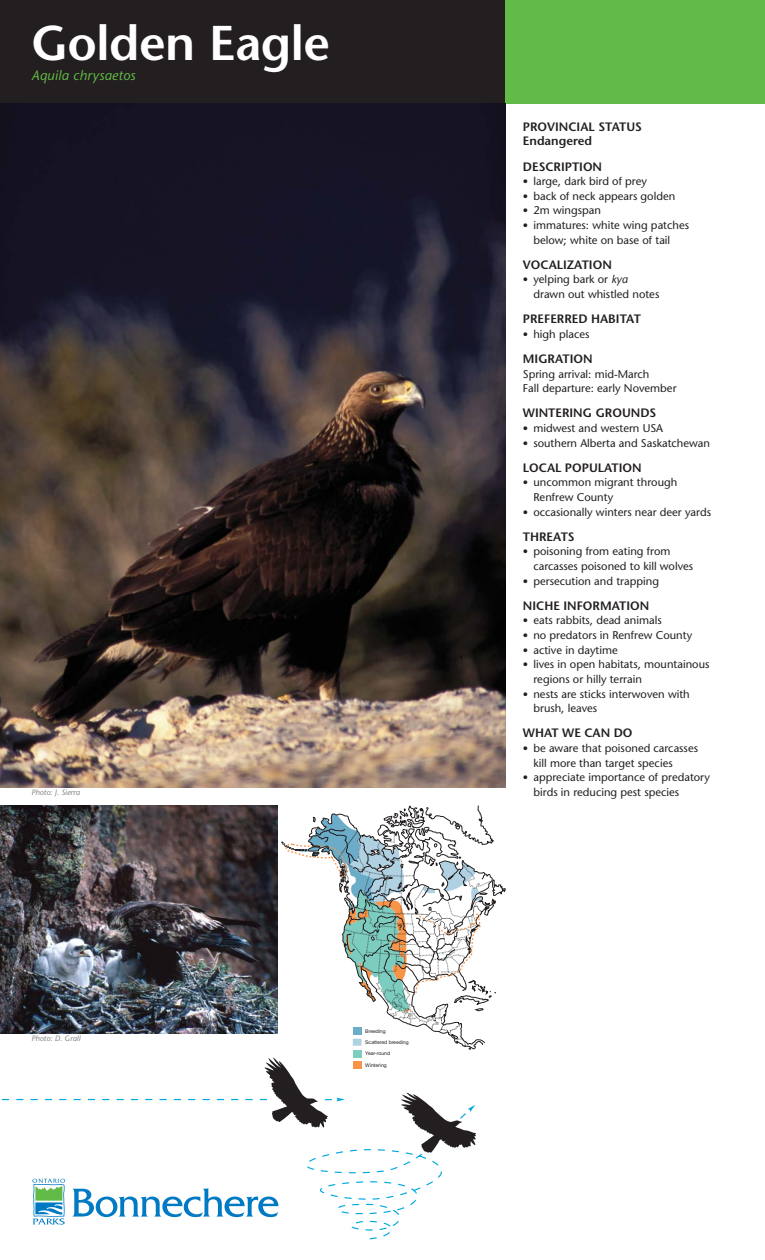
<style>
.page{position:relative;width:765px;height:1260px;background:#fff}
.page>*{position:absolute;margin:0;border:0;box-sizing:border-box;transform-origin:0 0}
.t1{font:600 48.75px "Stone Sans";letter-spacing:-.01em;color:#fff}
.t2{font:italic 13.62px "Stone Sans";letter-spacing:.015em;color:#62bb46}
.t3{font:600 12.25px/14.6px "Stone Sans";color:#231f20}
.t4{font:11.25px/14.6px "Stone Sans";color:#231f20}
.t5{font:italic 7.75px "Stone Sans";color:#808285}
.t6{font:700 7.62px "Helvetica";color:#231f20}
.t7{font:5.12px "Helvetica Neue";color:#231f20}
.s1{font-size:10.75px}
.s2{font-style:italic}
</style>
<div class="page">
<div style="left:0;top:0;width:765px;height:103px;background:#231f20"></div>
<div style="left:505px;top:0;width:260px;height:103px;background:#62bb46"></div>
<img style="left:0;top:103px;width:505px;height:685px">
<img style="left:0;top:805px;width:277px;height:229px">
<div style="left:353px;top:1050px;width:8px;height:7px;background:#7cccbf"></div>
<svg style="left:282px;top:805px;width:223px;height:245px"></svg>
<svg style="left:1px;top:1057px;width:475px;height:183px"></svg>
<p class="t1" style="left:32px;top:25px;width:300px">Golden Eagle</p>
<p class="t2" style="left:32px;top:70px;width:105px">Aquila chrysaetos</p>
<p class="t5" style="left:32px;top:789px;width:50px">Photo: J. Sierra</p>
<p class="t5" style="left:32px;top:1035px;width:50px">Photo: D. Grall</p>
<p class="t6" style="left:398px;top:925px;width:6px">?</p>
<p class="t6" style="left:367px;top:991px;width:6px">?</p>
<p class="t7" style="left:365px;top:1029px;width:22px">Breeding</p>
<p class="t7" style="left:365px;top:1040px;width:45px">Scattered breeding</p>
<p class="t7" style="left:365px;top:1051px;width:26px">Year-round</p>
<p class="t7" style="left:365px;top:1063px;width:23px">Wintering</p>
<p class="t3" style="left:523px;top:120px;width:121px">PROVINCIAL STATUS<br>Endangered</p>
<h5 class="t3" style="left:523px;top:160px;width:81px">DESCRIPTION</h5>
<p class="t4" style="left:523px;top:175px;width:126px"><span class="s1">•</span> large, dark bird of prey</p>
<p class="t4" style="left:523px;top:190px;width:154px"><span class="s1">•</span> back of neck appears golden</p>
<p class="t4" style="left:523px;top:204px;width:80px"><span class="s1">•</span> 2m wingspan</p>
<p class="t4" style="left:533px;top:219px;width:157px;text-indent:-11px"><span class="s1">•</span> immatures: white wing patches below; white on base of tail</p>
<h5 class="t3" style="left:523px;top:259px;width:90px">VOCALIZATION</h5>
<p class="t4" style="left:533px;top:273px;width:127px;text-indent:-11px"><span class="s1">•</span> yelping bark or <span class="s2">kya </span>drawn out whistled notes</p>
<h5 class="t3" style="left:523px;top:313px;width:120px">PREFERRED HABITAT</h5>
<p class="t4" style="left:523px;top:328px;width:68px"><span class="s1">•</span> high places</p>
<h5 class="t3" style="left:523px;top:353px;width:71px">MIGRATION</h5>
<p class="t4" style="left:523px;top:368px;width:155px">Spring arrival: mid-March<br>Fall departure: early November</p>
<h5 class="t3" style="left:523px;top:407px;width:135px">WINTERING GROUNDS</h5>
<p class="t4" style="left:523px;top:422px;width:142px"><span class="s1">•</span> midwest and western USA</p>
<p class="t4" style="left:523px;top:437px;width:189px"><span class="s1">•</span> southern Alberta and Saskatchewan</p>
<h5 class="t3" style="left:523px;top:462px;width:120px">LOCAL POPULATION</h5>
<p class="t4" style="left:523px;top:476px;width:156px"><span class="s1">•</span> uncommon migrant through</p>
<p class="t4" style="left:533px;top:491px;width:81px">Renfrew County</p>
<p class="t4" style="left:523px;top:506px;width:190px"><span class="s1">•</span> occasionally winters near deer yards</p>
<h5 class="t3" style="left:523px;top:531px;width:53px">THREATS</h5>
<p class="t4" style="left:533px;top:545px;width:161px;text-indent:-11px"><span class="s1">•</span> poisoning from eating from carcasses poisoned to kill wolves</p>
<p class="t4" style="left:523px;top:575px;width:138px"><span class="s1">•</span> persecution and trapping</p>
<h5 class="t3" style="left:523px;top:600px;width:128px">NICHE INFORMATION</h5>
<p class="t4" style="left:523px;top:614px;width:140px"><span class="s1">•</span> eats rabbits, dead animals</p>
<p class="t4" style="left:523px;top:629px;width:171px"><span class="s1">•</span> no predators in Renfrew County</p>
<p class="t4" style="left:523px;top:644px;width:96px"><span class="s1">•</span> active in daytime</p>
<p class="t4" style="left:533px;top:658px;width:178px;text-indent:-11px"><span class="s1">•</span> lives in open habitats, mountainous regions or hilly terrain</p>
<p class="t4" style="left:533px;top:688px;width:158px;text-indent:-11px"><span class="s1">•</span> nests are sticks interwoven with brush, leaves</p>
<h5 class="t3" style="left:523px;top:727px;width:111px">WHAT WE CAN DO</h5>
<p class="t4" style="left:533px;top:742px;width:166px;text-indent:-11px"><span class="s1">•</span> be aware that poisoned carcasses kill more than target species</p>
<p class="t4" style="left:533px;top:771px;width:178px;text-indent:-11px"><span class="s1">•</span> appreciate importance of predatory birds in reducing pest species</p>
</div>
